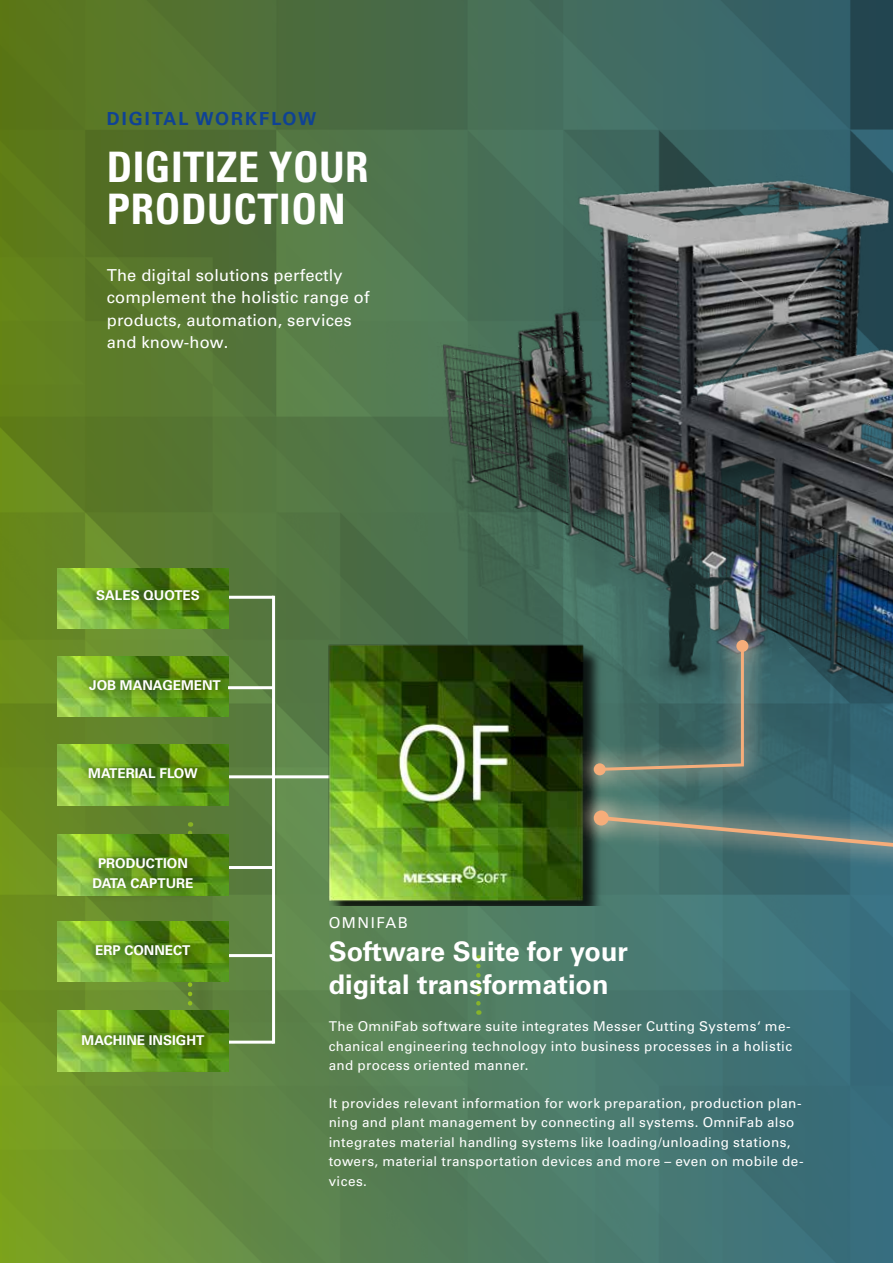
<style>
.page{position:relative;width:893px;height:1263px;background:#fff}
.page>*{position:absolute;margin:0;border:0;box-sizing:border-box;transform-origin:0 0}
.t1{font:700 condensed 42px/42px "Univers LT Pro";letter-spacing:.01em;color:#fff}
.t2{font:700 27px/33px "Univers LT Pro 65";color:#fff}
.t3{font:700 18px "Univers LT Pro 65";letter-spacing:.115em;color:#0f4295}
.t4{font:16.5px/22.5px "Univers LT Pro 55 Roman";letter-spacing:.01em;color:#fff}
.t5{font:15px "Univers LT Pro 55 Roman";letter-spacing:.1em;color:#fff}
.t6{font:13.5px/19.5px "Univers LT Pro 55 Roman";letter-spacing:.025em;color:#fff;text-align:justify}
.t7{font:700 13.5px/19.5px "Univers LT Pro 65";color:#fff;text-align:center}
</style>
<div class="page">
<img style="left:0;top:0;width:893px;height:1263px">
<div style="left:479px;top:958px;width:20px;height:74px;background:#537f64"></div>
<svg style="left:476px;top:955px;width:5px;height:48px"></svg>
<div style="left:191px;top:958px;width:20px;height:74px;background:#000;opacity:.25"></div>
<svg style="left:188px;top:982px;width:4px;height:21px"></svg>
<div style="left:191px;top:825px;width:20px;height:74px;background:#000;opacity:.25"></div>
<svg style="left:188px;top:822px;width:4px;height:13px"></svg>
<img style="left:371px;top:73px;width:522px;height:715px">
<hr style="left:272px;top:775px;width:89px;height:3px;background:#fff">
<hr style="left:228px;top:596px;width:46px;height:3px;background:#fff">
<hr style="left:272px;top:596px;width:3px;height:448px;background:#fff">
<hr style="left:228px;top:954px;width:46px;height:3px;background:#fff">
<hr style="left:228px;top:1041px;width:46px;height:3px;background:#fff">
<img style="left:308px;top:638px;width:263px;height:267px">
<hr style="left:228px;top:775px;width:46px;height:3px;background:#fff">
<hr style="left:228px;top:866px;width:46px;height:3px;background:#fff">
<img style="left:58px;top:656px;width:170px;height:61px">
<div style="left:76px;top:666px;width:157px;height:38px;background:#000;opacity:.75"></div>
<img style="left:58px;top:568px;width:170px;height:60px">
<div style="left:83px;top:576px;width:130px;height:38px;background:#000;opacity:.75"></div>
<img style="left:58px;top:835px;width:170px;height:60px">
<div style="left:79px;top:844px;width:127px;height:58px;background:#000;opacity:.75"></div>
<img style="left:58px;top:921px;width:170px;height:61px">
<div style="left:82px;top:931px;width:121px;height:38px;background:#000;opacity:.75"></div>
<img style="left:58px;top:745px;width:170px;height:60px">
<div style="left:75px;top:754px;width:136px;height:38px;background:#000;opacity:.75"></div>
<img style="left:58px;top:1011px;width:170px;height:60px">
<div style="left:68px;top:1020px;width:148px;height:38px;background:#000;opacity:.75"></div>
<hr style="left:228px;top:686px;width:46px;height:3px;background:#fff">
<svg style="left:571px;top:618px;width:200px;height:170px"></svg>
<svg style="left:575px;top:621px;width:192px;height:167px"></svg>
<svg style="left:597px;top:643px;width:148px;height:129px"></svg>
<div style="left:594px;top:763px;width:12px;height:12px;background:#f6ad7a;border-radius:50%"></div>
<div style="left:736px;top:640px;width:12px;height:12px;background:#f6ad7a;border-radius:50%"></div>
<svg style="left:571px;top:788px;width:322px;height:151px"></svg>
<svg style="left:575px;top:792px;width:318px;height:143px"></svg>
<svg style="left:597px;top:814px;width:296px;height:99px"></svg>
<div style="left:594px;top:810px;width:15px;height:15px;background:#f6ad7a;border-radius:50%"></div>
<h3 class="t3" style="left:107px;top:106px;width:211px">DIGITAL WORKFLOW</h3>
<h1 class="t1" style="left:107px;top:145px;width:263px">DIGITIZE YOUR<br>PRODUCTION</h1>
<p class="t4" style="left:107px;top:263px;width:264px">The digital solutions perfectly complement the holistic range of products, automation, services and know-how.</p>
<p class="t7" style="left:96px;top:585px;width:105px">SALES QUOTES</p>
<p class="t7" style="left:89px;top:675px;width:133px">JOB MANAGEMENT</p>
<p class="t7" style="left:88px;top:763px;width:111px">MATERIAL FLOW</p>
<p class="t7" style="left:93px;top:853px;width:102px">PRODUCTION<br>DATA CAPTURE</p>
<p class="t7" style="left:95px;top:940px;width:97px">ERP CONNECT</p>
<p class="t7" style="left:82px;top:1029px;width:124px">MACHINE INSIGHT</p>
<p class="t5" style="left:329px;top:912px;width:81px">OMNIFAB</p>
<h2 class="t2" style="left:329px;top:933px;width:301px">Software Suite for your digital transformation</h2>
<p class="t6" style="left:329px;top:1016px;width:465px">The OmniFab software suite integrates Messer Cutting Systems‘ me&shy;chanical engineering technology into business processes in a holistic and process oriented manner.</p>
<p class="t6" style="left:329px;top:1092px;width:476px;text-align:left">It provides relevant information for work preparation, production plan&shy;ning and plant management by connecting all systems. OmniFab also integrates material handling systems like loading/unloading stations, towers, material transportation devices and more – even on mobile de&shy;vices.</p>
</div>
